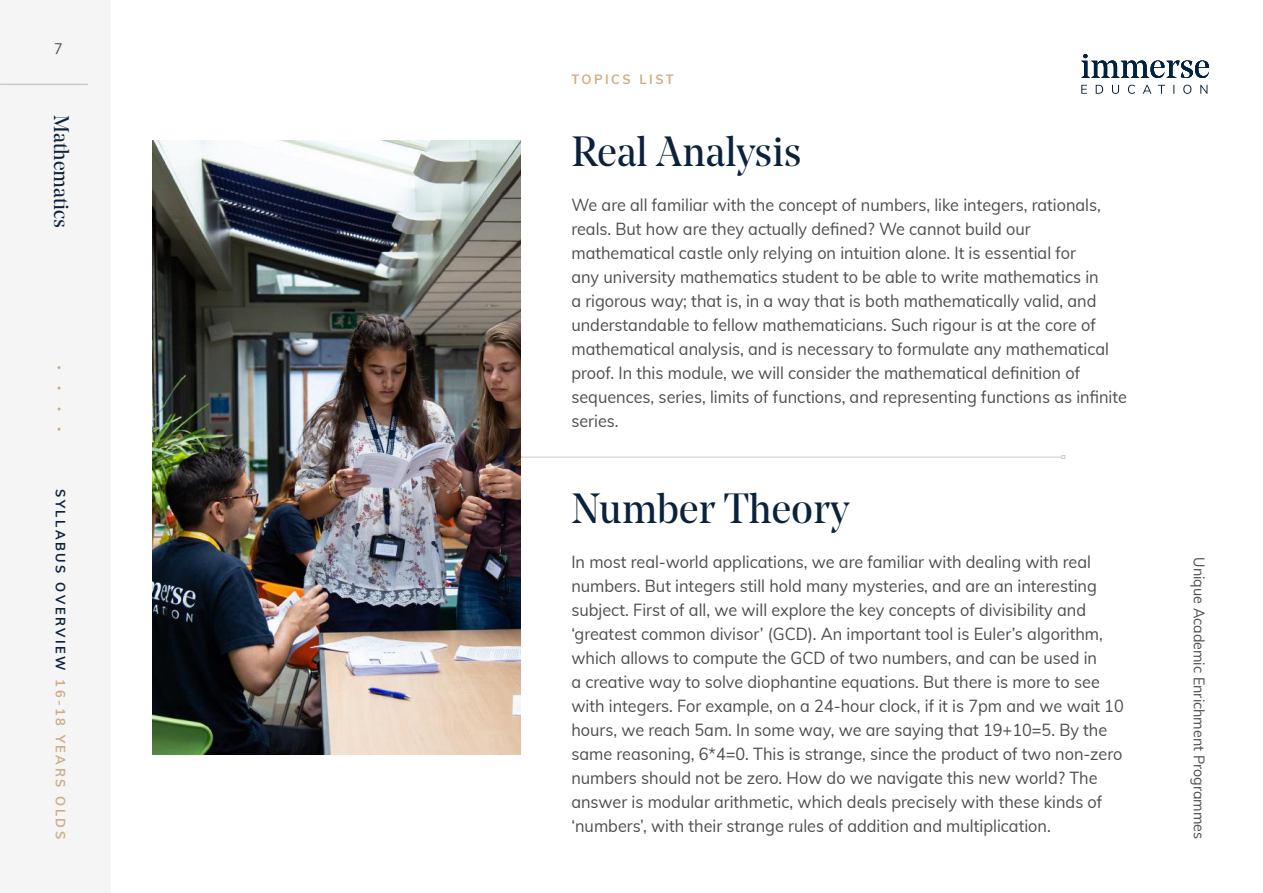
<style>
.page{position:relative;width:1263px;height:893px;background:#fff}
.page>*{position:absolute;margin:0;border:0;box-sizing:border-box;transform-origin:0 0}
.t1{font:42px "Noe Display";color:#0c223b}
.t2{font:21px "Noe Display";color:#0c223b}
.t3{font:17.1px/24px "Muli";color:#4e4b4c;scale:.95 1}
.t4{font:15px "Muli";color:#4e4b4c;scale:.95 1}
.t5{font:700 13.5px "Muli";letter-spacing:.2em;color:#0c223b;scale:.95 1}
.t6{font:700 13.5px "Muli";letter-spacing:.2em;color:#cdaf87;scale:.95 1}
.s1{color:#cdaf87}
</style>
<div class="page">
<hr style="left:452px;top:457px;width:610px;height:1px;background:#cbcacb">
<svg style="left:1061px;top:455px;width:4px;height:4px"></svg>
<img style="left:152px;top:141px;width:368px;height:613px">
<svg style="left:1081px;top:54px;width:128px;height:24px"></svg>
<svg style="left:1081px;top:85px;width:126px;height:9px"></svg>
<div style="left:0;top:0;width:111px;height:893px;background:#f6f5f5"></div>
<hr style="left:0;top:84px;width:88px;height:1px;background:#cbcacb">
<p class="t4" style="left:54px;top:38px;width:11px">7</p>
<p class="t2" style="left:75px;top:115px;width:115px;rotate:90deg">Mathematics</p>
<p class="t5" style="left:70px;top:489px;width:370px;rotate:90deg">SYLLABUS OVERVIEW <span class="s1">16-18 YEARS OLDS</span></p>
<p class="t6" style="left:571px;top:69px;width:109px">TOPICS LIST</p>
<h1 class="t1" style="left:571px;top:126px;width:232px">Real Analysis</h1>
<p class="t3" style="left:571px;top:192px;width:586px">We are all familiar with the concept of numbers, like integers, rationals, reals. But how are they actually defined? We cannot build our mathematical castle only relying on intuition alone. It is essential for<br>any university mathematics student to be able to write mathematics in<br>a rigorous way; that is, in a way that is both mathematically valid, and understandable to fellow mathematicians. Such rigour is at the core of mathematical analysis, and is necessary to formulate any mathematical proof. In this module, we will consider the mathematical definition of sequences, series, limits of functions, and representing functions as infinite series.</p>
<h1 class="t1" style="left:571px;top:482px;width:279px">Number Theory</h1>
<p class="t3" style="left:571px;top:549px;width:583px">In most real-world applications, we are familiar with dealing with real numbers. But integers still hold many mysteries, and are an interesting subject. First of all, we will explore the key concepts of divisibility and ‘greatest common divisor’ (GCD). An important tool is Euler’s algorithm, which allows to compute the GCD of two numbers, and can be used in<br>a creative way to solve diophantine equations. But there is more to see with integers. For example, on a 24-hour clock, if it is 7pm and we wait 10 hours, we reach 5am. In some way, we are saying that 19+10=5. By the same reasoning, 6*4=0. This is strange, since the product of two non-zero numbers should not be zero. How do we navigate this new world? The answer is modular arithmetic, which deals precisely with these kinds of ‘numbers’, with their strange rules of addition and multiplication.</p>
<p class="t4" style="left:1210px;top:557px;width:298px;rotate:90deg">Unique Academic Enrichment Programmes</p>
</div>
